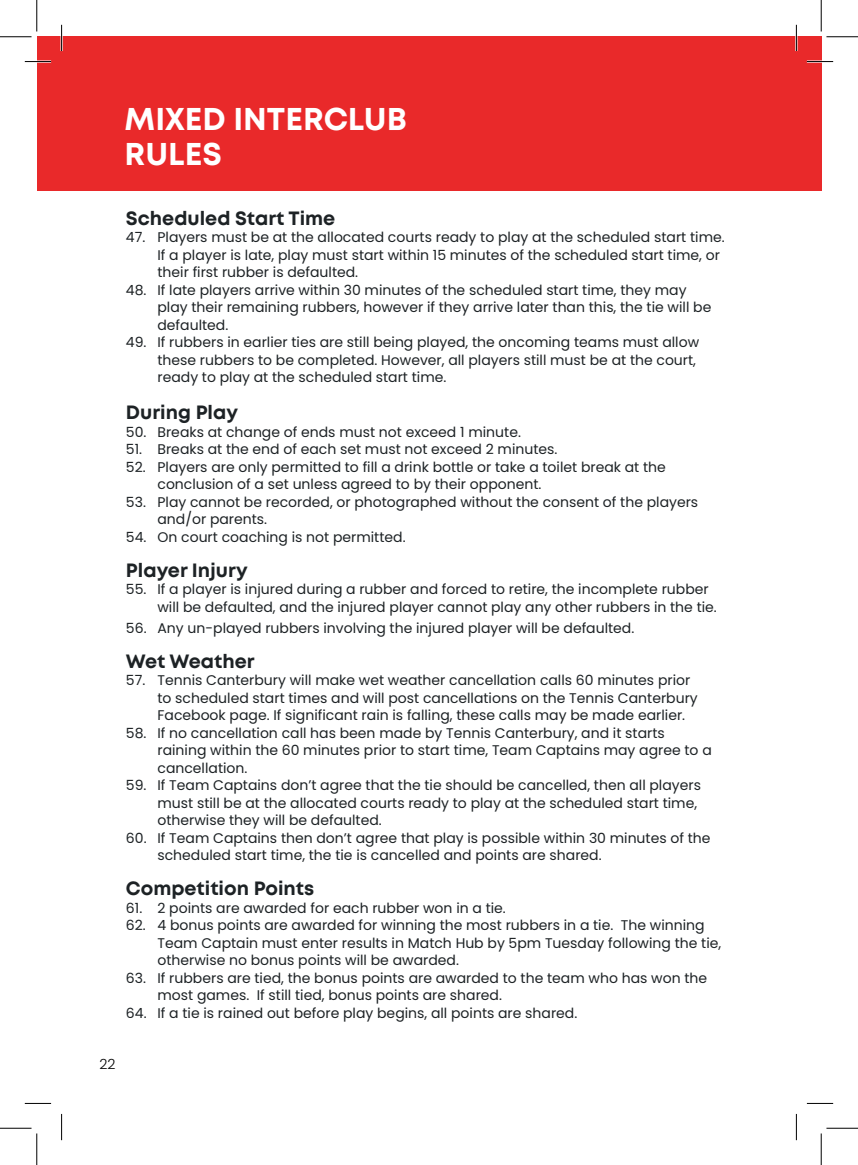
<style>
.page{position:relative;width:858px;height:1165px;background:#fff}
.page>*{position:absolute;margin:0;border:0;box-sizing:border-box;transform-origin:0 0}
.t1{font:700 31.5px/35px "Mont";color:#fff}
.t2{font:700 19.25px "Mont";color:#1d2225}
.t3{font:14px/17.5px "Poppins";color:#1d2225}
.t4{font:300 14px "Poppins";color:#000}
</style>
<div class="page">
<div style="left:37px;top:37px;width:784px;height:154px;background:#e9292a"></div>
<hr style="left:25px;top:60px;width:26px;height:3px;background:#fff">
<hr style="left:806px;top:60px;width:26px;height:3px;background:#fff">
<hr style="left:60px;top:25px;width:3px;height:26px;background:#fff">
<hr style="left:795px;top:25px;width:2px;height:26px;background:#fff">
<svg style="left:25px;top:61px;width:26px;height:1px"></svg>
<svg style="left:806px;top:61px;width:26px;height:1px"></svg>
<svg style="left:25px;top:1103px;width:26px;height:1px"></svg>
<svg style="left:806px;top:1103px;width:26px;height:1px"></svg>
<svg style="left:61px;top:25px;width:1px;height:26px"></svg>
<svg style="left:61px;top:1114px;width:1px;height:26px"></svg>
<svg style="left:795px;top:25px;width:1px;height:26px"></svg>
<svg style="left:795px;top:1114px;width:1px;height:26px"></svg>
<hr style="left:0;top:36px;width:32px;height:1px;background:#000">
<hr style="left:826px;top:36px;width:31px;height:1px;background:#000">
<hr style="left:0;top:1128px;width:32px;height:1px;background:#000">
<hr style="left:826px;top:1128px;width:31px;height:1px;background:#000">
<hr style="left:36px;top:0;width:1px;height:32px;background:#000">
<hr style="left:36px;top:1133px;width:1px;height:32px;background:#000">
<hr style="left:820px;top:0;width:1px;height:32px;background:#000">
<hr style="left:820px;top:1133px;width:1px;height:32px;background:#000">
<h1 class="t1" style="left:125px;top:102px;width:284px">MIXED INTERCLUB<br>RULES</h1>
<h2 class="t2" style="left:126px;top:206px;width:211px">Scheduled Start Time</h2>
<p class="t3" style="left:157px;top:229px;width:568px;text-indent:-32px">47. Players must be at the allocated courts ready to play at the scheduled start time.<br>If a player is late, play must start within 15 minutes of the scheduled start time, or their first rubber is defaulted.</p>
<p class="t3" style="left:157px;top:281px;width:555px;text-indent:-32px">48. If late players arrive within 30 minutes of the scheduled start time, they may play their remaining rubbers, however if they arrive later than this, the tie will be defaulted.</p>
<p class="t3" style="left:157px;top:334px;width:543px;text-indent:-32px">49. If rubbers in earlier ties are still being played, the oncoming teams must allow these rubbers to be completed. However, all players still must be at the court, ready to play at the scheduled start time.</p>
<h2 class="t2" style="left:126px;top:400px;width:113px">During Play</h2>
<p class="t3" style="left:126px;top:423px;width:396px">50. Breaks at change of ends must not exceed 1 minute.</p>
<p class="t3" style="left:126px;top:441px;width:433px">51. Breaks at the end of each set must not exceed 2 minutes.</p>
<p class="t3" style="left:157px;top:458px;width:510px;text-indent:-32px">52. Players are only permitted to fill a drink bottle or take a toilet break at the conclusion of a set unless agreed to by their opponent.</p>
<p class="t3" style="left:157px;top:493px;width:542px;text-indent:-32px">53. Play cannot be recorded, or photographed without the consent of the players and/or parents.</p>
<p class="t3" style="left:126px;top:528px;width:281px">54. On court coaching is not permitted.</p>
<h2 class="t2" style="left:126px;top:557px;width:123px">Player Injury</h2>
<p class="t3" style="left:157px;top:581px;width:560px;text-indent:-32px">55. If a player is injured during a rubber and forced to retire, the incomplete rubber will be defaulted, and the injured player cannot play any other rubbers in the tie.</p>
<p class="t3" style="left:126px;top:619px;width:510px">56. Any un-played rubbers involving the injured player will be defaulted.</p>
<h2 class="t2" style="left:126px;top:648px;width:130px">Wet Weather</h2>
<p class="t3" style="left:157px;top:672px;width:541px;text-indent:-32px">57. Tennis Canterbury will make wet weather cancellation calls 60 minutes prior to scheduled start times and will post cancellations on the Tennis Canterbury<br>Facebook page. If significant rain is falling, these calls may be made earlier.</p>
<p class="t3" style="left:157px;top:724px;width:555px;text-indent:-32px">58. If no cancellation call has been made by Tennis Canterbury, and it starts raining within the 60 minutes prior to start time, Team Captains may agree to a cancellation.</p>
<p class="t3" style="left:157px;top:777px;width:545px;text-indent:-32px">59. If Team Captains don’t agree that the tie should be cancelled, then all players must still be at the allocated courts ready to play at the scheduled start time, otherwise they will be defaulted.</p>
<p class="t3" style="left:157px;top:829px;width:554px;text-indent:-32px">60. If Team Captains then don’t agree that play is possible within 30 minutes of the scheduled start time, the tie is cancelled and points are shared.</p>
<h2 class="t2" style="left:126px;top:876px;width:190px">Competition Points</h2>
<p class="t3" style="left:126px;top:899px;width:381px">61. 2 points are awarded for each rubber won in a tie.</p>
<p class="t3" style="left:157px;top:917px;width:565px;text-indent:-32px">62. 4 bonus points are awarded for winning the most rubbers in a tie. The winning<br>Team Captain must enter results in Match Hub by 5pm Tuesday following the tie, otherwise no bonus points will be awarded.</p>
<p class="t3" style="left:157px;top:969px;width:551px;text-indent:-32px">63. If rubbers are tied, the bonus points are awarded to the team who has won the most games. If still tied, bonus points are shared.</p>
<p class="t3" style="left:126px;top:1004px;width:453px">64. If a tie is rained out before play begins, all points are shared.</p>
<p class="t4" style="left:99px;top:1056px;width:18px">22</p>
</div>
